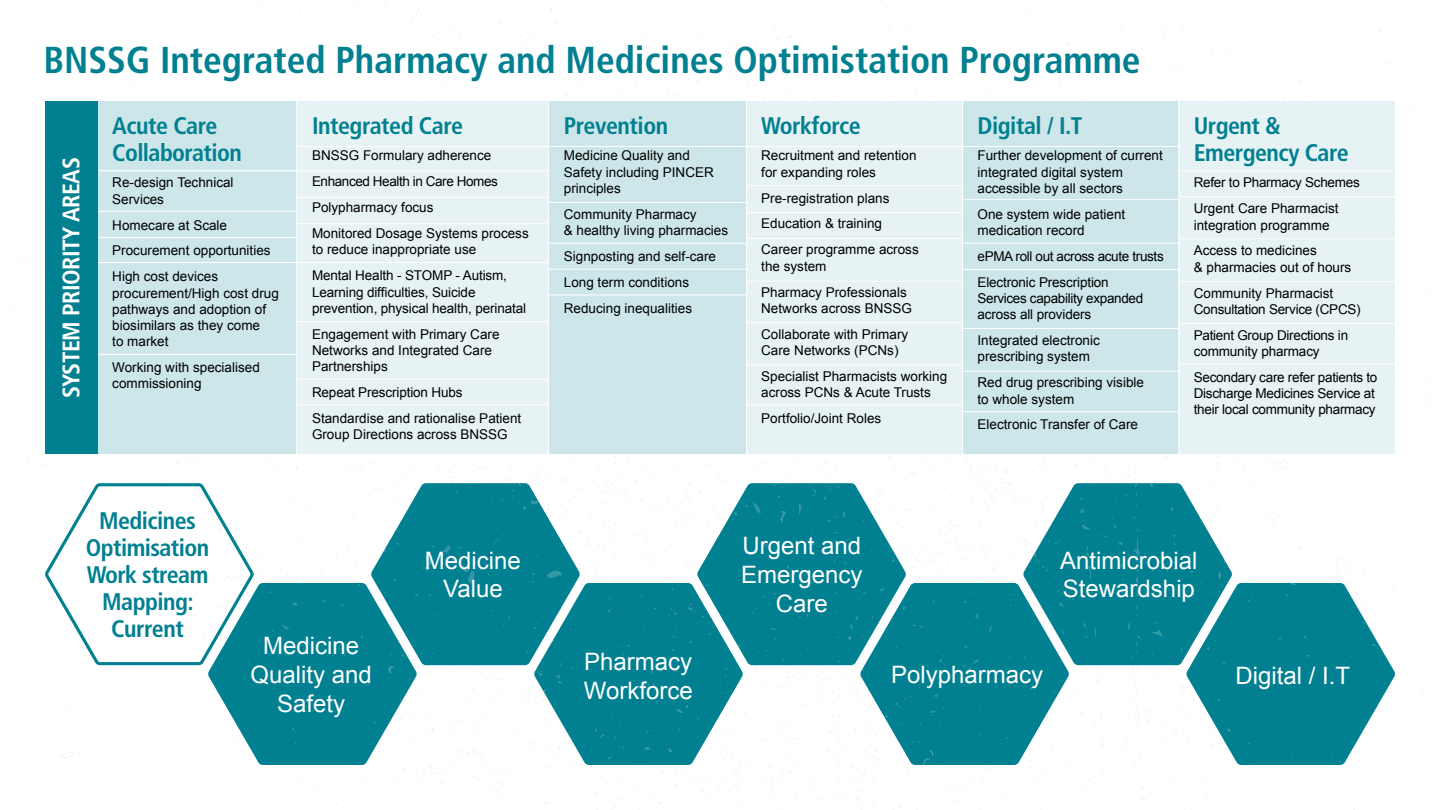
<style>
.page{position:relative;width:1440px;height:810px;background:#fff}
.page>*{position:absolute;margin:0;border:0;box-sizing:border-box;transform-origin:0 0}
.t1{font:700 condensed 37.5px "Frutiger";color:#018091}
.t2{font:700 condensed 24px/27px "Frutiger";letter-spacing:-.02em;color:#018091}
.t3{font:24px/28.8px "Arial";color:#fff;text-align:center}
.t4{font:700 condensed 24px "Frutiger";letter-spacing:-.02em;color:#fff}
.t5{font:13.5px/16.2px "Arial";color:#000}
.t6{font:13.5px/26px "Arial";letter-spacing:-.02em;color:#000}
.t7{font:13.5px/26px "Arial";letter-spacing:-.025em;color:#000}
</style>
<div class="page">
<img style="left:13px;top:0;width:1416px;height:805px">
<div style="left:97px;top:101px;width:200px;height:353px;background:#cce6e9"></div>
<div style="left:297px;top:101px;width:253px;height:353px;background:#e6f2f4"></div>
<div style="left:549px;top:101px;width:197px;height:353px;background:#cce6e9"></div>
<div style="left:746px;top:101px;width:216px;height:353px;background:#e6f2f4"></div>
<div style="left:962px;top:101px;width:217px;height:353px;background:#cce6e9"></div>
<div style="left:1179px;top:101px;width:216px;height:353px;background:#e6f2f4"></div>
<hr style="left:296px;top:100px;width:1px;height:358px;background:#fff">
<hr style="left:548px;top:100px;width:1px;height:354px;background:#fff">
<hr style="left:746px;top:100px;width:1px;height:358px;background:#fff">
<hr style="left:962px;top:100px;width:1px;height:358px;background:#fff">
<hr style="left:1179px;top:100px;width:1px;height:358px;background:#fff">
<hr style="left:97px;top:211px;width:200px;height:1px;background:#fff">
<hr style="left:97px;top:237px;width:200px;height:1px;background:#fff">
<hr style="left:97px;top:262px;width:200px;height:1px;background:#fff">
<hr style="left:97px;top:354px;width:200px;height:1px;background:#fff">
<hr style="left:97px;top:170px;width:200px;height:1px;background:#fff">
<hr style="left:297px;top:197px;width:252px;height:1px;background:#fff">
<hr style="left:297px;top:170px;width:252px;height:1px;background:#fff">
<hr style="left:297px;top:223px;width:252px;height:1px;background:#fff">
<hr style="left:297px;top:321px;width:252px;height:1px;background:#fff">
<hr style="left:297px;top:262px;width:252px;height:1px;background:#fff">
<hr style="left:297px;top:379px;width:252px;height:1px;background:#fff">
<hr style="left:297px;top:404px;width:252px;height:1px;background:#fff">
<hr style="left:549px;top:146px;width:197px;height:1px;background:#fff">
<hr style="left:549px;top:202px;width:197px;height:1px;background:#fff">
<hr style="left:549px;top:243px;width:197px;height:1px;background:#fff">
<hr style="left:549px;top:269px;width:197px;height:1px;background:#fff">
<hr style="left:549px;top:295px;width:197px;height:1px;background:#fff">
<hr style="left:747px;top:146px;width:216px;height:1px;background:#fff">
<hr style="left:747px;top:185px;width:216px;height:1px;background:#fff">
<hr style="left:747px;top:212px;width:216px;height:1px;background:#fff">
<hr style="left:747px;top:238px;width:216px;height:1px;background:#fff">
<hr style="left:747px;top:281px;width:216px;height:1px;background:#fff">
<hr style="left:747px;top:322px;width:216px;height:1px;background:#fff">
<hr style="left:747px;top:365px;width:216px;height:1px;background:#fff">
<hr style="left:747px;top:405px;width:216px;height:1px;background:#fff">
<hr style="left:963px;top:146px;width:216px;height:1px;background:#fff">
<hr style="left:963px;top:199px;width:216px;height:1px;background:#fff">
<hr style="left:963px;top:243px;width:216px;height:1px;background:#fff">
<hr style="left:963px;top:269px;width:216px;height:1px;background:#fff">
<hr style="left:963px;top:328px;width:216px;height:1px;background:#fff">
<hr style="left:963px;top:371px;width:216px;height:1px;background:#fff">
<hr style="left:963px;top:411px;width:216px;height:1px;background:#fff">
<hr style="left:1180px;top:196px;width:215px;height:1px;background:#fff">
<hr style="left:1180px;top:238px;width:215px;height:1px;background:#fff">
<hr style="left:1180px;top:281px;width:215px;height:1px;background:#fff">
<hr style="left:1180px;top:323px;width:215px;height:1px;background:#fff">
<hr style="left:1180px;top:363px;width:215px;height:1px;background:#fff">
<div style="left:45px;top:101px;width:52px;height:353px;background:#018091"></div>
<hr style="left:297px;top:146px;width:252px;height:1px;background:#fff">
<hr style="left:1179px;top:171px;width:215px;height:1px;background:#fff">
<h1 class="t1" style="left:43px;top:38px;width:1099px">BNSSG Integrated Pharmacy and Medicines Optimistation Programme</h1>
<h2 class="t4" style="left:57px;top:398px;width:242px;rotate:-90deg">SYSTEM PRIORITY AREAS</h2>
<h2 class="t2" style="left:112px;top:113px;width:131px">Acute Care<br>Collaboration</h2>
<p class="t5" style="left:112px;top:175px;width:123px">Re-design Technical<br>Services</p>
<p class="t5" style="left:112px;top:212px;width:160px;line-height:26px">Homecare at Scale<br>Procurement opportunities<br>High cost devices</p>
<p class="t5" style="left:112px;top:285px;width:168px">procurement/High cost drug pathways and adoption of biosimilars as they come<br>to market</p>
<p class="t5" style="left:112px;top:359px;width:149px">Working with specialised commissioning</p>
<h2 class="t2" style="left:312px;top:113px;width:153px">Integrated Care</h2>
<p class="t5" style="left:312px;top:143px;width:218px;line-height:26px">BNSSG Formulary adherence<br>Enhanced Health in Care Homes<br>Polypharmacy focus<br>Monitored Dosage Systems process</p>
<p class="t5" style="left:312px;top:237px;width:197px;line-height:26px">to reduce inappropriate use<br>Mental Health - STOMP - Autism,</p>
<p class="t5" style="left:312px;top:284px;width:216px">Learning difficulties, Suicide prevention, physical health, perinatal</p>
<p class="t5" style="left:312px;top:326px;width:189px">Engagement with Primary Care<br>Networks and Integrated Care<br>Partnerships</p>
<p class="t5" style="left:312px;top:380px;width:211px;line-height:26px">Repeat Prescription Hubs<br>Standardise and rationalise Patient</p>
<p class="t5" style="left:312px;top:427px;width:197px">Group Directions across BNSSG</p>
<h2 class="t2" style="left:564px;top:113px;width:106px">Prevention</h2>
<p class="t5" style="left:564px;top:148px;width:152px">Medicine Quality and<br>Safety including PINCER principles</p>
<p class="t5" style="left:564px;top:206px;width:166px">Community Pharmacy<br>&amp; healthy living pharmacies</p>
<p class="t5" style="left:564px;top:243px;width:154px;line-height:26px">Signposting and self-care<br>Long term conditions<br>Reducing inequalities</p>
<h2 class="t2" style="left:761px;top:113px;width:101px">Workforce</h2>
<p class="t5" style="left:761px;top:148px;width:157px">Recruitment and retention for expanding roles</p>
<p class="t5" style="left:761px;top:185px;width:159px;line-height:26px">Pre-registration plans<br>Education &amp; training<br>Career programme across</p>
<p class="t5" style="left:761px;top:253px;width:147px;line-height:26px">the system<br>Pharmacy Professionals</p>
<p class="t5" style="left:761px;top:295px;width:152px;line-height:26px">Networks across BNSSG<br>Collaborate with Primary</p>
<p class="t5" style="left:761px;top:337px;width:188px;line-height:26px">Care Networks (PCNs)<br>Specialist Pharmacists working</p>
<p class="t5" style="left:761px;top:380px;width:171px;line-height:26px">across PCNs &amp; Acute Trusts<br>Portfolio/Joint Roles</p>
<h2 class="t2" style="left:977px;top:113px;width:107px">Digital / I.T</h2>
<p class="t5" style="left:977px;top:148px;width:187px">Further development of current integrated digital system accessible by all sectors</p>
<p class="t5" style="left:977px;top:206px;width:149px">One system wide patient medication record</p>
<p class="t7" style="left:977px;top:243px;width:188px">ePMA roll out across acute trusts<br>Electronic Prescription</p>
<p class="t7" style="left:977px;top:290px;width:167px;line-height:16.2px">Services capability expanded across all providers</p>
<p class="t5" style="left:977px;top:332px;width:124px">Integrated electronic prescribing system</p>
<p class="t5" style="left:977px;top:375px;width:168px">Red drug prescribing visible to whole system</p>
<p class="t5" style="left:977px;top:417px;width:162px">Electronic Transfer of Care</p>
<h2 class="t2" style="left:1194px;top:113px;width:157px">Urgent &amp;<br>Emergency Care</h2>
<p class="t6" style="left:1194px;top:170px;width:168px">Refer to Pharmacy Schemes<br>Urgent Care Pharmacist</p>
<p class="t5" style="left:1194px;top:212px;width:137px;line-height:26px">integration programme<br>Access to medicines</p>
<p class="t5" style="left:1194px;top:254px;width:159px;line-height:26px">&amp; pharmacies out of hours<br>Community Pharmacist</p>
<p class="t6" style="left:1194px;top:296px;width:169px">Consultation Service (CPCS)<br>Patient Group Directions in</p>
<p class="t6" style="left:1194px;top:338px;width:185px">community pharmacy<br>Secondary care refer patients to</p>
<p class="t6" style="left:1194px;top:385px;width:183px;line-height:16.2px">Discharge Medicines Service at their local community pharmacy</p>
<h2 class="t2" style="left:86px;top:507px;width:125px;text-align:center">Medicines<br>Optimisation<br>Work stream<br>Mapping:<br>Current</h2>
<h2 class="t3" style="left:250px;top:631px;width:123px">Medicine<br>Quality and<br>Safety</h2>
<h2 class="t3" style="left:425px;top:546px;width:98px">Medicine<br>Value</h2>
<h2 class="t3" style="left:584px;top:647px;width:110px;text-align:left">Pharmacy<br>Workforce</h2>
<h2 class="t3" style="left:741px;top:532px;width:123px">Urgent and<br>Emergency<br>Care</h2>
<h2 class="t3" style="left:1060px;top:546px;width:139px;text-align:left">Antimicrobial<br>Stewardship</h2>
<h2 class="t3" style="left:891px;top:660px;width:154px">Polypharmacy</h2>
<h2 class="t3" style="left:1235px;top:662px;width:116px">Digital / I.T</h2>
</div>
